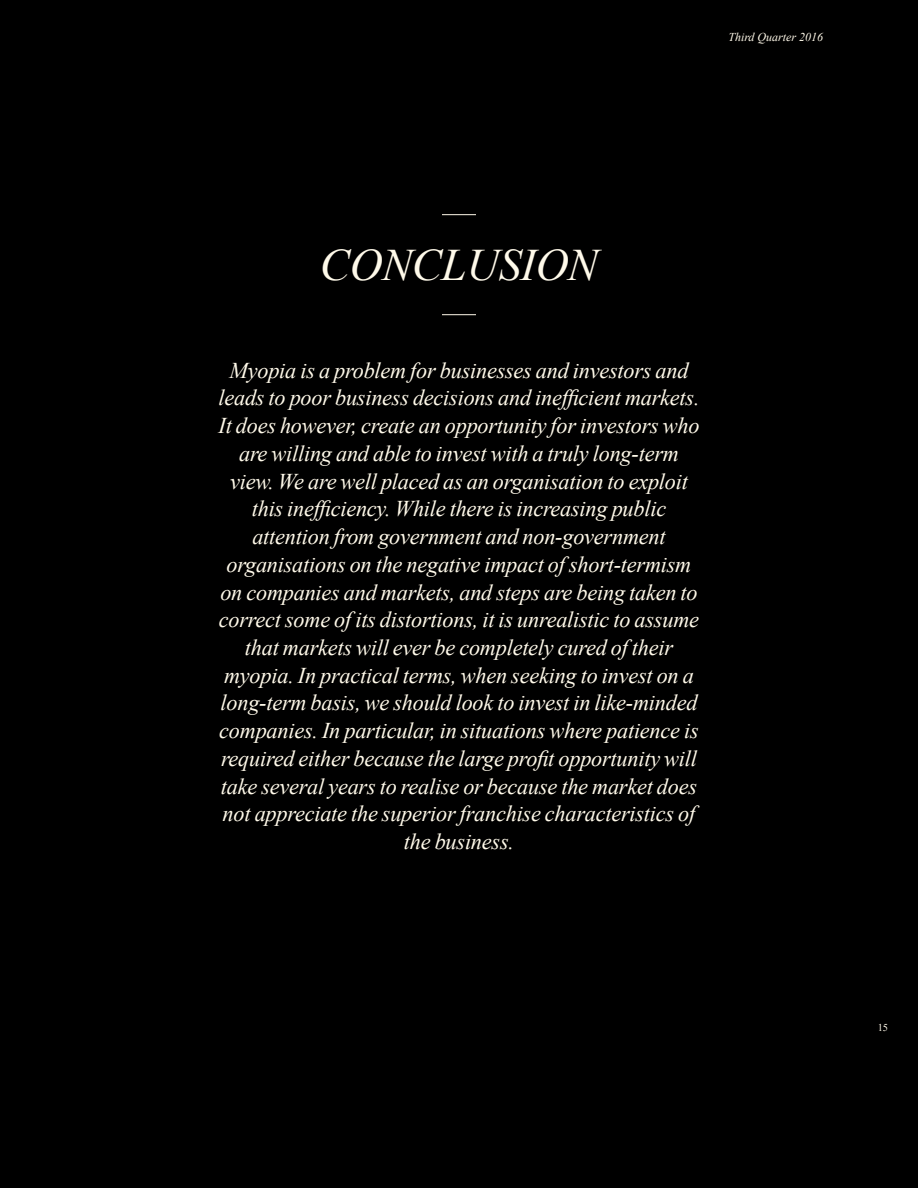
<style>
.page{position:relative;width:918px;height:1188px;background:#000}
.page>*{position:absolute;margin:0;border:0;box-sizing:border-box;transform-origin:0 0}
.t1{font:italic 45px "Times New Roman";letter-spacing:-.005em;color:#fffaea}
.t2{font:italic 22.5px/27.8px "Times New Roman";letter-spacing:-.01em;color:#fffaea;text-align:center}
.t3{font:italic 12px "Times New Roman";color:#fffaea}
.t4{font:10.5px "Times New Roman";color:#fffaea}
</style>
<div class="page">
<hr style="left:442px;top:314px;width:34px;height:1px;background:#fffaea">
<hr style="left:442px;top:214px;width:34px;height:1px;background:#fffaea">
<p class="t3" style="left:728px;top:29px;width:96px">Third Quarter 2016</p>
<h1 class="t1" style="left:320px;top:234px;width:280px">CONCLUSION</h1>
<p class="t2" style="left:218px;top:356px;width:483px">Myopia is a problem for businesses and investors and leads to poor business decisions and inefficient markets.<br>It does however, create an opportunity for investors who are willing and able to invest with a truly long-term view. We are well placed as an organisation to exploit this inefficiency. While there is increasing public attention from government and non-government organisations on the negative impact of short-termism on companies and markets, and steps are being taken to correct some of its distortions, it is unrealistic to assume that markets will ever be completely cured of their myopia. In practical terms, when seeking to invest on a long-term basis, we should look to invest in like-minded companies. In particular, in situations where patience is required either because the large profit opportunity will take several years to realise or because the market does not appreciate the superior franchise characteristics of the business.</p>
<p class="t4" style="left:878px;top:1020px;width:12px">15</p>
</div>
